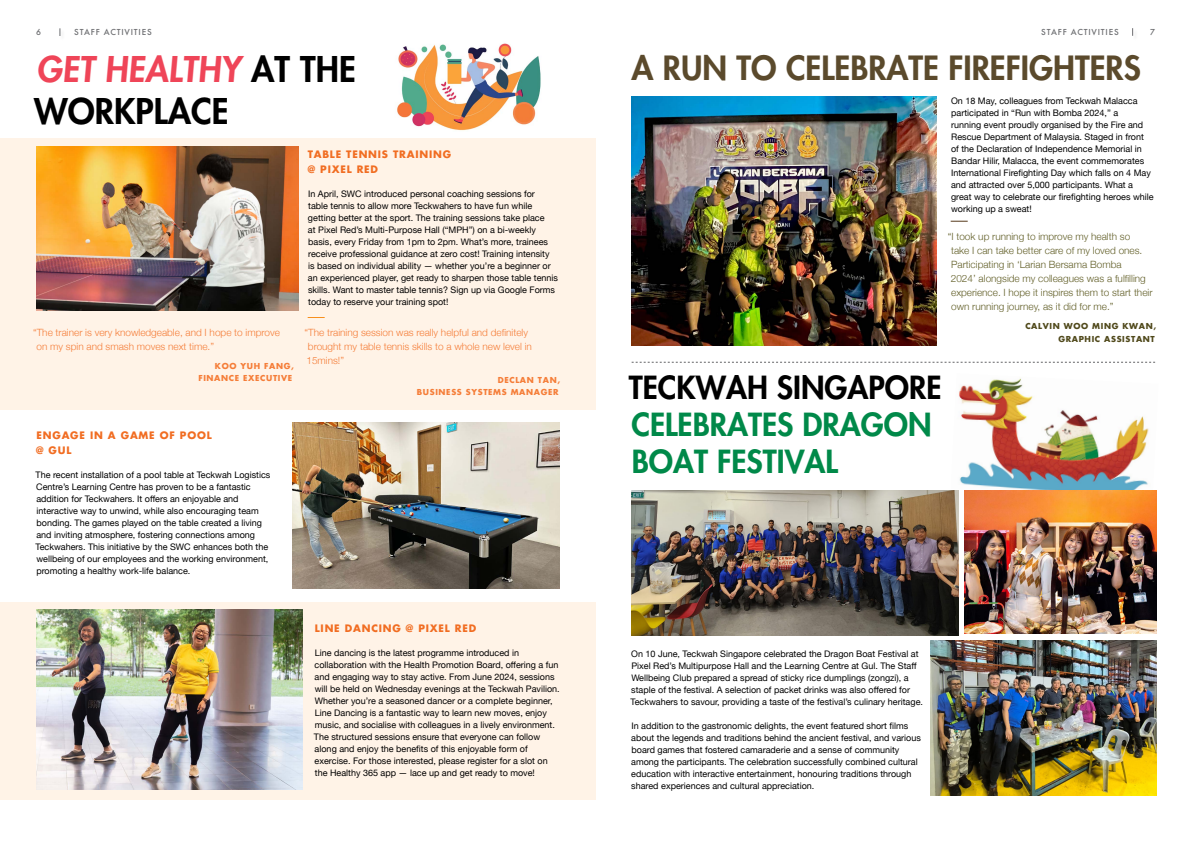
<style>
.page{position:relative;width:1191px;height:842px;background:#fff}
.page>*{position:absolute;margin:0;border:0;box-sizing:border-box;transform-origin:0 0}
.t1{font:800 34.5px/41.4px "Futura Std";color:#000}
.t2{font:800 32.5px "Futura Std";color:#5b4a2c}
.t3{font:800 31px/37.2px "Futura Std";color:#008949}
.t4{font:800 31px "Futura Std";color:#000}
.t5{font:300 10px/14px "Helvetica Neue";color:#615e27}
.t6{font:300 10px/14px "Helvetica Neue";color:#f57d38}
.t7{font:700 10px/15.3px "Futura Std";letter-spacing:.08em;color:#f16d22}
.t8{font:9px/12px "Helvetica Neue";color:#000}
.t9{font:700 8px/12.2px "Futura Std";letter-spacing:.08em;color:#f57d38;text-align:right}
.t10{font:700 8px/12.2px "Futura Std";letter-spacing:.08em;color:#50491b;text-align:right}
.t11{font:500 8px "Futura";letter-spacing:.1em;color:#6d6e71}
.s1{color:#ef4558}
</style>
<div class="page">
<div style="left:0;top:602px;width:595px;height:198px;background:#fff3e7"></div>
<div style="left:0;top:138px;width:595px;height:272px;background:#fff3e7"></div>
<img style="left:397px;top:43px;width:144px;height:88px">
<img style="left:293px;top:422px;width:266px;height:167px">
<div style="left:59px;top:28px;width:7px;height:13px;background:#000;opacity:.11"></div>
<img style="left:36px;top:146px;width:262px;height:165px">
<img style="left:36px;top:609px;width:266px;height:180px">
<svg style="left:308px;top:317px;width:17px;height:1px"></svg>
<img style="left:958px;top:378px;width:199px;height:121px">
<img style="left:631px;top:97px;width:305px;height:248px">
<div style="left:1131px;top:28px;width:7px;height:13px;background:#000;opacity:.11"></div>
<svg style="left:631px;top:362px;width:524px;height:1px"></svg>
<svg style="left:950px;top:221px;width:17px;height:1px"></svg>
<img style="left:631px;top:490px;width:327px;height:146px">
<img style="left:930px;top:640px;width:226px;height:155px">
<img style="left:964px;top:490px;width:192px;height:144px">
<p class="t11" style="left:36px;top:26px;width:6px">6</p>
<p class="t11" style="left:74px;top:26px;width:79px">STAFF ACTIVITIES</p>
<h1 class="t1" style="left:34px;top:49px;width:323px"><span class="s1">GET HEALTHY</span> AT THE<br>WORKPLACE</h1>
<p class="t7" style="left:308px;top:146px;width:145px">TABLE TENNIS TRAINING @ PIXEL RED</p>
<p class="t8" style="left:308px;top:188px;width:252px">In April, SWC introduced personal coaching sessions for<br>table tennis to allow more Teckwahers to have fun while getting better at the sport. The training sessions take place<br>at Pixel Red’s Multi-Purpose Hall (“MPH”) on a bi-weekly basis, every Friday from 1pm to 2pm. What’s more, trainees receive professional guidance at zero cost! Training intensity is based on individual ability — whether you’re a beginner or an experienced player, get ready to sharpen those table tennis skills. Want to master table tennis? Sign up via Google Forms today to reserve your training spot!</p>
<p class="t6" style="left:304px;top:325px;width:229px">“The training session was really helpful and definitely brought my table tennis skills to a whole new level in<br>15mins!”</p>
<p class="t9" style="left:417px;top:374px;width:145px">DECLAN TAN,<br>BUSINESS SYSTEMS MANAGER</p>
<p class="t7" style="left:36px;top:428px;width:177px">ENGAGE IN A GAME OF POOL @ GUL</p>
<p class="t8" style="left:36px;top:470px;width:236px">The recent installation of a pool table at Teckwah Logistics Centre’s Learning Centre has proven to be a fantastic addition for Teckwahers. It offers an enjoyable and interactive way to unwind, while also encouraging team bonding. The games played on the table created a living and inviting atmosphere, fostering connections among Teckwahers. This initiative by the SWC enhances both the wellbeing of our employees and the working environment, promoting a healthy work-life balance.</p>
<p class="t6" style="left:36px;top:325px;width:245px;text-indent:-3px">“The trainer is very knowledgeable, and I hope to improve on my spin and smash moves next time.”</p>
<p class="t9" style="left:198px;top:360px;width:97px">KOO YUH FANG,<br>FINANCE EXECUTIVE</p>
<p class="t7" style="left:315px;top:620px;width:163px">LINE DANCING @ PIXEL RED</p>
<p class="t8" style="left:314px;top:647px;width:247px">Line dancing is the latest programme introduced in collaboration with the Health Promotion Board, offering a fun and engaging way to stay active. From June 2024, sessions will be held on Wednesday evenings at the Teckwah Pavilion.<br>Whether you’re a seasoned dancer or a complete beginner, Line Dancing is a fantastic way to learn new moves, enjoy music, and socialise with colleagues in a lively environment.<br>The structured sessions ensure that everyone can follow along and enjoy the benefits of this enjoyable form of exercise. For those interested, please register for a slot on the Healthy 365 app — lace up and get ready to move!</p>
<p class="t11" style="left:1041px;top:26px;width:79px">STAFF ACTIVITIES</p>
<p class="t11" style="left:1150px;top:26px;width:6px">7</p>
<h2 class="t2" style="left:631px;top:48px;width:511px">A RUN TO CELEBRATE FIREFIGHTERS</h2>
<p class="t8" style="left:951px;top:95px;width:204px">On 18 May, colleagues from Teckwah Malacca participated in “Run with Bomba 2024,” a<br>running event proudly organised by the Fire and Rescue Department of Malaysia. Staged in front of the Declaration of Independence Memorial in Bandar Hilir, Malacca, the event commemorates International Firefighting Day which falls on 4 May and attracted over 5,000 participants. What a great way to celebrate our firefighting heroes while working up a sweat!</p>
<p class="t5" style="left:950px;top:229px;width:203px;text-indent:-3px">“I took up running to improve my health so<br>take I can take better care of my loved ones.<br>Participating in ‘Larian Bersama Bomba<br>2024’ alongside my colleagues was a fulfilling experience. I hope it inspires them to start their own running journey, as it did for me.”</p>
<p class="t10" style="left:1025px;top:320px;width:132px">CALVIN WOO MING KWAN,<br>GRAPHIC ASSISTANT</p>
<h3 class="t4" style="left:629px;top:368px;width:314px">TECKWAH SINGAPORE</h3>
<h3 class="t3" style="left:631px;top:406px;width:302px">CELEBRATES DRAGON<br>BOAT FESTIVAL</h3>
<p class="t8" style="left:630px;top:648px;width:294px">On 10 June, Teckwah Singapore celebrated the Dragon Boat Festival at Pixel Red’s Multipurpose Hall and the Learning Centre at Gul. The Staff Wellbeing Club prepared a spread of sticky rice dumplings (zongzi), a staple of the festival. A selection of packet drinks was also offered for Teckwahers to savour, providing a taste of the festival’s culinary heritage.</p>
<p class="t8" style="left:631px;top:720px;width:291px">In addition to the gastronomic delights, the event featured short films about the legends and traditions behind the ancient festival, and various board games that fostered camaraderie and a sense of community among the participants. The celebration successfully combined cultural education with interactive entertainment, honouring traditions through shared experiences and cultural appreciation.</p>
</div>
